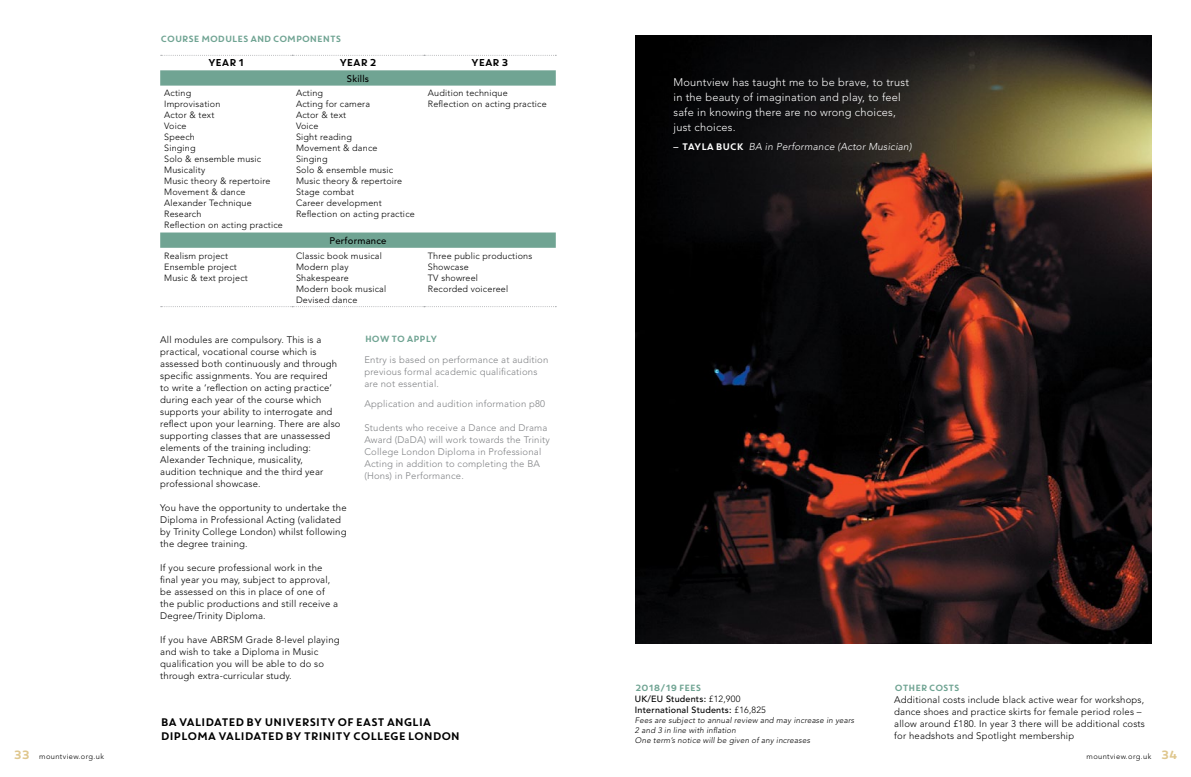
<style>
.page{position:relative;width:1191px;height:777px;background:#fff}
.page>*{position:absolute;margin:0;border:0;box-sizing:border-box;transform-origin:0 0}
.t1{font:300 11px/15px "Avenir";letter-spacing:.02em;color:#fff}
.t2{font:11px/14px "Core Circus";letter-spacing:-.15em;color:#000}
.t3{font:italic 300 10px "Avenir";letter-spacing:.02em;color:#fff}
.t4{font:10px "Core Circus";letter-spacing:-.15em;color:#000}
.t5{font:300 9.5px/12px "Avenir";letter-spacing:.02em;color:#000}
.t6{font:300 9.5px/12px "Avenir";letter-spacing:.02em;color:#808285}
.t7{font:500 9.5px "Avenir";letter-spacing:.02em;color:#000}
.t8{font:300 9px/11px "Avenir";letter-spacing:.02em;color:#000}
.t9{font:9px "Core Circus";letter-spacing:-.15em;color:#70a493}
.t10{font:500 9px/11px "Avenir";letter-spacing:.02em;color:#000}
.t11{font:italic 300 8px/10px "Avenir";letter-spacing:.02em;color:#000}
.t12{font:300 7.5px "Avenir";letter-spacing:.05em;color:#000}
.s1{font-weight:500;font-style:normal}
.s2{font-family:"Core Circus";font-weight:400;font-style:normal;font-size:9.5px}
.s3{font-weight:300}
.s4{font-family:"Core Circus";font-weight:400;font-size:12px;color:#dfc78e}
</style>
<div class="page">
<img style="left:635px;top:36px;width:516px;height:607px">
<svg style="left:160px;top:70px;width:396px;height:178px"></svg>
<svg style="left:161px;top:306px;width:395px;height:1px"></svg>
<svg style="left:161px;top:55px;width:395px;height:1px"></svg>
<p class="t9" style="left:160px;top:33px;width:183px">COURSE MODULES AND COMPONENTS</p>
<p class="t4" style="left:207px;top:56px;width:39px">YEAR 1</p>
<p class="t4" style="left:339px;top:56px;width:40px">YEAR 2</p>
<p class="t4" style="left:470px;top:56px;width:40px">YEAR 3</p>
<p class="t7" style="left:347px;top:73px;width:24px">Skills</p>
<p class="t8" style="left:164px;top:88px;width:120px">Acting<br>I mprovisation<br>Actor &amp; text<br>Voice<br>Speech<br>Singing<br>Solo &amp; ensemble music<br>M usicality<br>M usic theory &amp; repertoire<br>Movement &amp; dance<br>Alexander Technique<br>Research<br>Reflection on acting practice</p>
<p class="t8" style="left:296px;top:88px;width:120px">Acting<br>Acting for camera<br>Actor &amp; text<br>Voice<br>Sight reading<br>Movement &amp; dance<br>Singing<br>Solo &amp; ensemble music<br>M usic theory &amp; repertoire<br>Stage combat<br>Career development<br>Reflection on acting practice</p>
<p class="t8" style="left:428px;top:88px;width:120px">Audition technique<br>Reflection on acting practice</p>
<p class="t7" style="left:329px;top:235px;width:58px">Performance</p>
<p class="t8" style="left:164px;top:250px;width:85px">Realism project<br>Ensemble project<br>M usic &amp; text project</p>
<p class="t8" style="left:296px;top:250px;width:92px">Classic book musical<br>Modern play<br>Shakespeare<br>Modern book musical<br>Devised dance</p>
<p class="t8" style="left:428px;top:250px;width:106px">Three public productions<br>Showcase<br>TV showreel<br>Recorded voicereel</p>
<p class="t5" style="left:160px;top:334px;width:182px">All modules are compulsory. This is a practical, vocational course which is assessed both continuously and through specific assignments. You are required<br>to write a ‘reflection on acting practice’ during each year of the course which supports your ability to interrogate and reflect upon your learning. There are also supporting classes that are unassessed elements of the training including:<br>Alexander Technique, musicality, audition technique and the third year professional showcase.</p>
<p class="t5" style="left:160px;top:502px;width:188px">You have the opportunity to undertake the Diploma in Professional Acting (validated by Trinity College London) whilst following the degree training.</p>
<p class="t5" style="left:160px;top:562px;width:179px">If you secure professional work in the final year you may, subject to approval, be assessed on this in place of one of the public productions and still receive a Degree/Trinity Diploma.</p>
<p class="t5" style="left:160px;top:634px;width:71px">If you have ABRSM</p>
<p class="t9" style="left:364px;top:333px;width:9px">HOW</p>
<p class="t9" style="left:391px;top:333px;width:46px">TO APPLY</p>
<p class="t6" style="left:364px;top:353px;width:185px">Entry is based on performance at audition previous formal academic qualifications are not essential.</p>
<p class="t6" style="left:364px;top:398px;width:182px">Application and audition information p80</p>
<p class="t6" style="left:364px;top:422px;width:187px">Students who receive a Dance and Drama Award (DaDA) will work towards the Trinity College London Diploma in Professional Acting in addition to completing the BA (Hons) in Performance.</p>
<p class="t5" style="left:160px;top:634px;width:181px;text-indent:86px">Grade 8-level playing and wish to take a Diploma in M usic qualification you will be able to do so through extra-curricular study.</p>
<p class="t2" style="left:160px;top:715px;width:302px">BA VALIDATED BY U NIVERSITY OF EAST ANGLIA<br>DIPLOMA VALIDATED BY TRINITY COLLEGE LONDON</p>
<p class="t1" style="left:673px;top:74px;width:237px">M ountview has taught me to be brave, to trust in the beauty of imagination and play, to feel safe in knowing there are no wrong choices, just choices.</p>
<p class="t3" style="left:673px;top:141px;width:240px"><span class="s1">–</span> <span class="s2">TAYLA BUCK</span> BA in Performance (Actor Musician)</p>
<p class="t9" style="left:635px;top:682px;width:50px">2018/19 FEES</p>
<p class="t9" style="left:894px;top:682px;width:67px">OTHER COSTS</p>
<p class="t10" style="left:635px;top:694px;width:133px">UK/EU Students: <span class="s3">£12,900<br></span>International Students: <span class="s3">£16,825</span></p>
<p class="t11" style="left:635px;top:715px;width:221px">Fees are subject to annual review and may increase in years<br>2 and 3 in line with inflation<br>One term’s notice will be given of any increases</p>
<p class="t5" style="left:894px;top:693px;width:252px">Additional costs include black active wear for workshops, dance shoes and practice skirts for female period roles – allow around £180. I n year 3 there will be additional costs for headshots and Spotlight membership</p>
<p class="t12" style="left:13px;top:752px;width:93px"><span class="s4">33</span> mountview.org.uk</p>
<p class="t12" style="left:1086px;top:752px;width:93px">mountview.org.uk <span class="s4">34</span></p>
</div>
